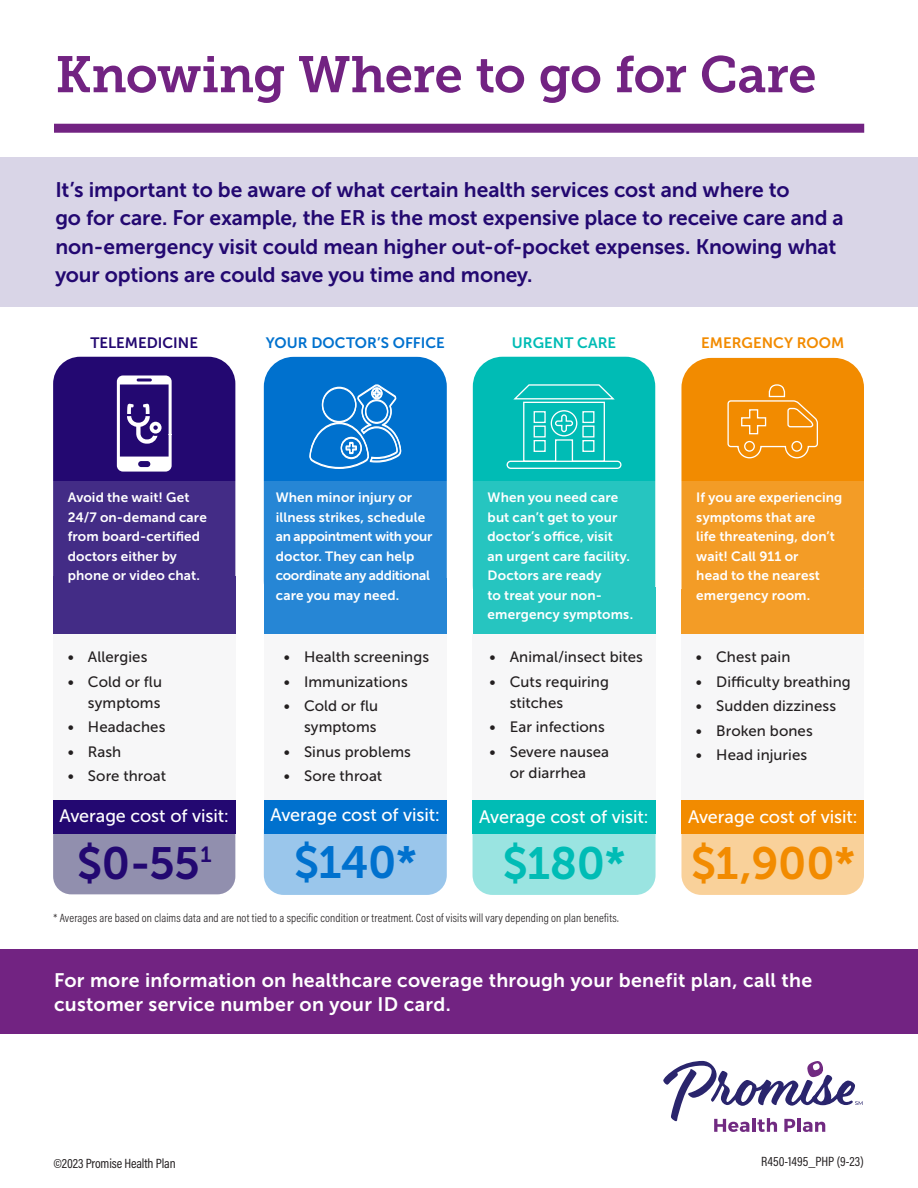
<style>
.page{position:relative;width:918px;height:1188px;background:#fff}
.page>*{position:absolute;margin:0;border:0;box-sizing:border-box;transform-origin:0 0}
.t1{font:51px "Museo Slab 700";letter-spacing:-.015em;color:#722382}
.t2{font:45px "Museo Sans 700";color:#f28b00}
.t3{font:45px "Museo Sans 700";color:#230871}
.t4{font:45px "Museo Sans 700";color:#00bcb5}
.t5{font:45px "Museo Sans 700";color:#0071ce}
.t6{font:21px/28.5px "Museo Sans 700";letter-spacing:-.005em;color:#230871}
.t7{font:19.5px/24px "Museo Sans 700";letter-spacing:.015em;color:#fff}
.t8{font:18px "Museo Sans 500";letter-spacing:-.005em;color:#fff}
.t9{font:15px/21px "Museo Sans 500";letter-spacing:.005em;color:#231f20;text-align:right}
.t10{font:15px "Museo Sans 700";letter-spacing:.005em;color:#0071ce}
.t11{font:15px "Museo Sans 700";color:#f28b00}
.t12{font:15px "Museo Sans 700";color:#230871}
.t13{font:15px "Museo Sans 700";letter-spacing:.005em;color:#00bcb5}
.t14{font:13.5px/19.5px "Museo Sans 700";letter-spacing:.01em;color:#fff}
.t15{font:13.5px "Acumin Pro Cond";letter-spacing:-.01em;color:#231f20}
.t16{font:300 12px "Acumin Pro Cond";letter-spacing:.01em;color:#231f20}
</style>
<div class="page">
<div style="left:0;top:949px;width:918px;height:85px;background:#722382"></div>
<div style="left:0;top:157px;width:918px;height:150px;background:#d9d5e7"></div>
<div style="left:54px;top:124px;width:810px;height:9px;background:#722382"></div>
<svg style="left:663px;top:1061px;width:200px;height:71px"></svg>
<div style="left:473px;top:634px;width:183px;height:166px;background:#f7f7f8"></div>
<div style="left:264px;top:634px;width:183px;height:166px;background:#f7f7f8"></div>
<div style="left:473px;top:357px;width:182px;height:258px;background:#00bcb5;border-radius:30px"></div>
<div style="left:264px;top:357px;width:183px;height:254px;background:#0071ce;border-radius:30px"></div>
<div style="left:681px;top:358px;width:183px;height:259px;background:#f28b00;border-radius:30px"></div>
<div style="left:507px;top:461px;width:115px;height:8px;border:1px solid #fff;border-radius:4px"></div>
<svg style="left:512px;top:384px;width:104px;height:79px"></svg>
<svg style="left:309px;top:384px;width:93px;height:85px"></svg>
<svg style="left:727px;top:384px;width:91px;height:75px"></svg>
<div style="left:681px;top:811px;width:183px;height:84px;background:#f9d19a;border-radius:20px"></div>
<div style="left:681px;top:800px;width:183px;height:33px;background:#f28b00"></div>
<div style="left:473px;top:811px;width:183px;height:84px;background:#9ae4e1;border-radius:20px"></div>
<div style="left:473px;top:800px;width:183px;height:34px;background:#00bcb5"></div>
<div style="left:264px;top:811px;width:183px;height:84px;background:#9ac6eb;border-radius:20px"></div>
<div style="left:264px;top:800px;width:183px;height:34px;background:#0071ce"></div>
<div style="left:53px;top:634px;width:182px;height:177px;background:#f7f7f8"></div>
<div style="left:53px;top:357px;width:182px;height:248px;background:#230871;border-radius:27px"></div>
<div style="left:53px;top:818px;width:182px;height:76px;background:#918fae;border-radius:18px"></div>
<div style="left:53px;top:800px;width:182px;height:34px;background:#230871"></div>
<svg style="left:117px;top:376px;width:55px;height:96px"></svg>
<svg style="left:53px;top:481px;width:811px;height:153px;background:#70909b"></svg>
<div style="left:681px;top:634px;width:183px;height:166px;background:#f7f7f8"></div>
<h1 class="t1" style="left:55px;top:46px;width:763px">Knowing Where to go for Care</h1>
<p class="t6" style="left:55px;top:175px;width:790px">It’s important to be aware of what certain health services cost and where to<br>go for care. For example, the ER is the most expensive place to receive care and a non-emergency visit could mean higher out-of-pocket expenses. Knowing what your options are could save you time and money.</p>
<p class="t12" style="left:91px;top:334px;width:109px">TELEMEDICINE</p>
<p class="t10" style="left:266px;top:334px;width:180px">YOUR DOCTOR’S OFFICE</p>
<p class="t13" style="left:512px;top:334px;width:106px">URGENT CARE</p>
<p class="t11" style="left:701px;top:334px;width:144px">EMERGENCY ROOM</p>
<p class="t14" style="left:68px;top:488px;width:141px">Avoid the wait! Get<br>24/7 on-demand care from board-certified doctors either by phone or video chat.</p>
<p class="t9" style="left:68px;top:647px;width:81px">• Allergies</p>
<p class="t9" style="left:68px;top:671px;width:96px">• Cold or flu symptoms</p>
<p class="t9" style="left:68px;top:717px;width:99px">• Headaches</p>
<p class="t9" style="left:68px;top:741px;width:55px">• Rash</p>
<p class="t9" style="left:68px;top:766px;width:100px">• Sore throat</p>
<h3 class="t8" style="left:59px;top:806px;width:171px">Average cost of visit:</h3>
<h2 class="t3" style="left:77px;top:839px;width:136px">$0-55<sup>1</sup></h2>
<p class="t14" style="left:276px;top:488px;width:158px">When minor injury or illness strikes, schedule an appointment with your doctor. They can help coordinate any additional care you may need.</p>
<p class="t9" style="left:284px;top:647px;width:147px">• Health screenings</p>
<p class="t9" style="left:284px;top:671px;width:125px">• Immunizations</p>
<p class="t9" style="left:284px;top:696px;width:96px">• Cold or flu symptoms</p>
<p class="t9" style="left:284px;top:741px;width:129px">• Sinus problems</p>
<p class="t9" style="left:284px;top:766px;width:100px">• Sore throat</p>
<h3 class="t8" style="left:271px;top:805px;width:171px">Average cost of visit:</h3>
<h2 class="t5" style="left:294px;top:837px;width:124px">$140*</h2>
<p class="t14" style="left:488px;top:488px;width:147px">When you need care but can’t get to your doctor’s office, visit<br>an urgent care facility.<br>Doctors are ready<br>to treat your non&shy;emergency symptoms.</p>
<p class="t14" style="left:696px;top:488px;width:148px">If you are experiencing symptoms that are<br>life threatening, don’t wait! Call 911 or<br>head to the nearest emergency room.</p>
<p class="t9" style="left:489px;top:647px;width:155px">• Animal/insect bites</p>
<p class="t9" style="left:510px;top:671px;width:101px;text-align:left;text-indent:-20px">• Cuts requiring stitches</p>
<p class="t9" style="left:489px;top:717px;width:117px">• Ear infections</p>
<p class="t9" style="left:489px;top:741px;width:121px;text-align:center">• Severe nausea or diarrhea</p>
<h3 class="t8" style="left:479px;top:807px;width:171px">Average cost of visit:</h3>
<h2 class="t4" style="left:503px;top:838px;width:125px">$180*</h2>
<p class="t9" style="left:696px;top:647px;width:96px">• Chest pain</p>
<p class="t9" style="left:696px;top:671px;width:156px">• Difficulty breathing</p>
<p class="t9" style="left:696px;top:696px;width:142px">• Sudden dizziness</p>
<p class="t9" style="left:696px;top:720px;width:118px">• Broken bones</p>
<p class="t9" style="left:696px;top:745px;width:113px">• Head injuries</p>
<h3 class="t8" style="left:688px;top:807px;width:171px">Average cost of visit:</h3>
<h2 class="t2" style="left:691px;top:838px;width:166px">$1,900*</h2>
<p class="t16" style="left:54px;top:911px;width:567px">* Averages are based on claims data and are not tied to a specific condition or treatment. Cost of visits will vary depending on plan benefits.</p>
<h3 class="t7" style="left:54px;top:968px;width:760px">For more information on healthcare coverage through your benefit plan, call the customer service number on your ID card.</h3>
<p class="t15" style="left:53px;top:1154px;width:124px">©2023 Promise Health Plan</p>
<p class="t15" style="left:761px;top:1153px;width:104px">R450-1495_PHP (9-23)</p>
</div>
